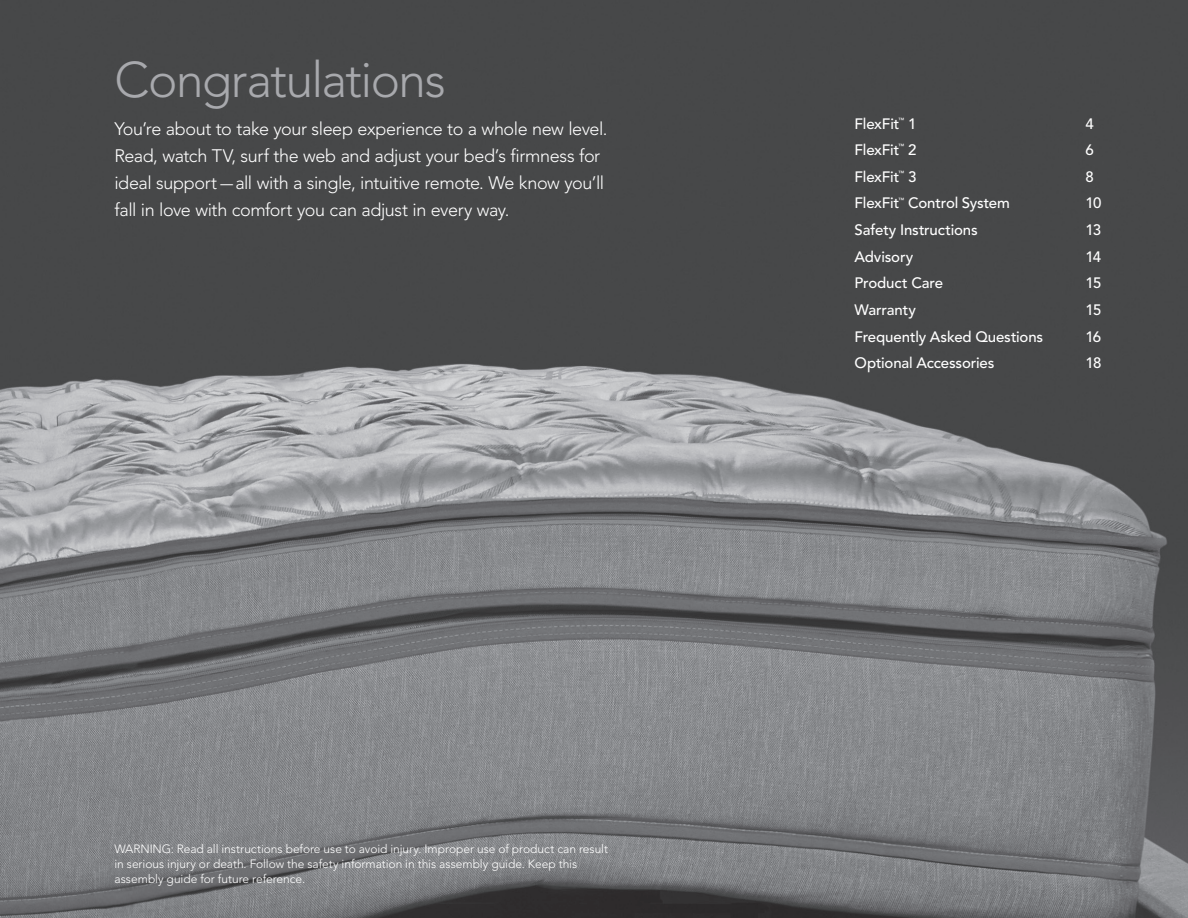
<style>
.page{position:relative;width:1188px;height:918px;background:#fff}
.page>*{position:absolute;margin:0;border:0;box-sizing:border-box;transform-origin:0 0}
.t1{font:300 49.5px "Avenir LT Std";letter-spacing:-.03em;color:#a8a9ad}
.t2{font:300 18px/27px "Avenir LT Std";letter-spacing:-.025em;color:#fff}
.t3{font:500 15px "Avenir LT Std";letter-spacing:-.01em;color:#fff}
.t4{font:300 12px/15px "Avenir LT Std";letter-spacing:-.005em;color:#fff}
.t5{font:500 6px "Avenir LT Std";color:#fff}
</style>
<div class="page">
<img style="left:0;top:0;width:1188px;height:918px">
<h1 class="t1" style="left:114px;top:51px;width:333px">Congratulations</h1>
<p class="t2" style="left:114px;top:115px;width:494px">You’re about to take your sleep experience to a whole new level.<br>Read, watch TV, surf the web and adjust your bed’s firmness for ideal support — all with a single, intuitive remote. We know you’ll fall in love with comfort you can adjust in every way.</p>
<p class="t4" style="left:114px;top:841px;width:495px">WARNING: Read all instructions before use to avoid injury. Improper use of product can result in serious injury or death. Follow the safety information in this assembly guide. Keep this assembly guide for future reference.</p>
<p class="t3" style="left:855px;top:115px;width:46px">FlexFit</p>
<p class="t5" style="left:898px;top:116px;width:7px">™</p>
<p class="t3" style="left:908px;top:115px;width:10px">1</p>
<p class="t3" style="left:1086px;top:115px;width:10px">4</p>
<p class="t3" style="left:855px;top:141px;width:46px">FlexFit</p>
<p class="t5" style="left:898px;top:143px;width:7px">™</p>
<p class="t3" style="left:908px;top:141px;width:10px">2</p>
<p class="t3" style="left:1086px;top:141px;width:10px">6</p>
<p class="t3" style="left:855px;top:168px;width:46px">FlexFit</p>
<p class="t5" style="left:898px;top:169px;width:7px">™</p>
<p class="t3" style="left:908px;top:168px;width:10px">3</p>
<p class="t3" style="left:1086px;top:168px;width:10px">8</p>
<p class="t3" style="left:855px;top:195px;width:46px">FlexFit</p>
<p class="t5" style="left:898px;top:196px;width:7px">™</p>
<p class="t3" style="left:908px;top:195px;width:103px">Control System</p>
<p class="t3" style="left:1086px;top:195px;width:17px">10</p>
<p class="t3" style="left:855px;top:221px;width:125px">Safety Instructions</p>
<p class="t3" style="left:1086px;top:221px;width:17px">13</p>
<p class="t3" style="left:855px;top:248px;width:60px">Advisory</p>
<p class="t3" style="left:1086px;top:248px;width:17px">14</p>
<p class="t3" style="left:855px;top:274px;width:90px">Product Care</p>
<p class="t3" style="left:1086px;top:274px;width:17px">15</p>
<p class="t3" style="left:855px;top:301px;width:63px">Warranty</p>
<p class="t3" style="left:1086px;top:301px;width:17px">15</p>
<p class="t3" style="left:855px;top:328px;width:190px">Frequently Asked Questions</p>
<p class="t3" style="left:1086px;top:328px;width:17px">16</p>
<p class="t3" style="left:855px;top:354px;width:141px">Optional Accessories</p>
<p class="t3" style="left:1086px;top:354px;width:17px">18</p>
</div>
